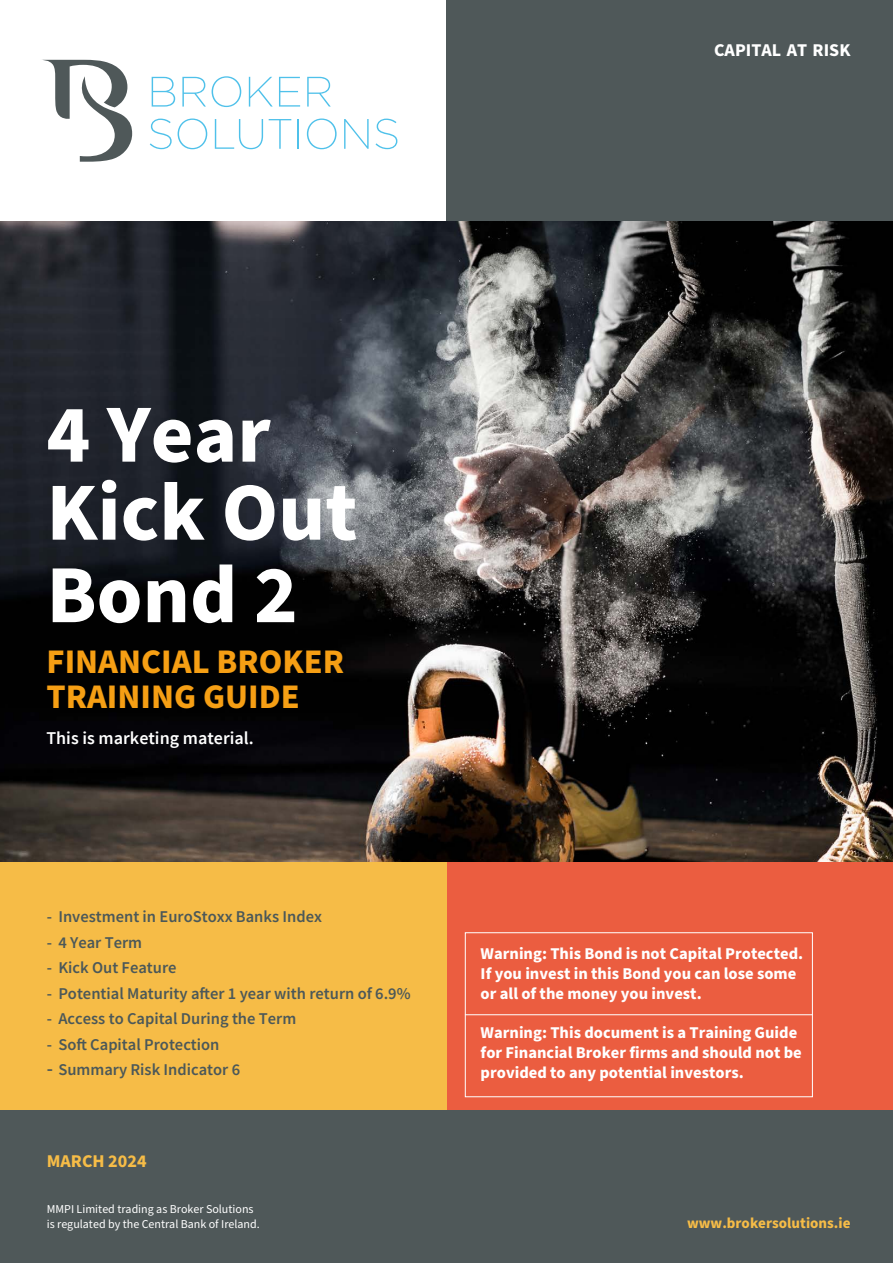
<style>
.page{position:relative;width:893px;height:1263px;background:#fff}
.page>*{position:absolute;margin:0;border:0;box-sizing:border-box;transform-origin:0 0}
.t1{font:700 82.5px "Source Sans Pro";color:#fff}
.t2{font:700 34.5px "Source Sans Pro";color:#f69f14}
.t3{font:600 18px "Source Sans Pro";color:#fff}
.t4{font:700 18px "Source Sans Pro";color:#fff}
.t5{font:700 18px "Source Sans Pro";color:#f6bc47}
.t6{font:700 16.5px/19.8px "Source Sans Pro";color:#fff}
.t7{font:600 16.5px "Source Sans Pro";color:#4b5859}
.t8{font:700 15px "Source Sans Pro";color:#f6bc47}
.t9{font:12px "Source Sans Pro";color:#fff}
.s1{font-size:19.5px}
</style>
<div class="page">
<div style="left:446px;top:0;width:447px;height:221px;background:#4f5859"></div>
<svg style="left:43px;top:60px;width:89px;height:102px"></svg>
<svg style="left:152px;top:77px;width:23px;height:30px"></svg>
<svg style="left:182px;top:77px;width:24px;height:30px"></svg>
<svg style="left:212px;top:76px;width:29px;height:31px"></svg>
<svg style="left:249px;top:77px;width:24px;height:30px"></svg>
<svg style="left:279px;top:77px;width:21px;height:30px"></svg>
<svg style="left:307px;top:77px;width:24px;height:30px"></svg>
<svg style="left:150px;top:119px;width:22px;height:30px"></svg>
<svg style="left:178px;top:119px;width:29px;height:30px"></svg>
<svg style="left:215px;top:119px;width:48px;height:30px"></svg>
<svg style="left:269px;top:119px;width:22px;height:30px"></svg>
<hr style="left:298px;top:119px;width:1px;height:30px;background:#4fc1ea">
<svg style="left:307px;top:119px;width:30px;height:30px"></svg>
<svg style="left:344px;top:119px;width:25px;height:30px"></svg>
<svg style="left:375px;top:119px;width:22px;height:30px"></svg>
<img style="left:0;top:221px;width:893px;height:641px">
<div style="left:0;top:1110px;width:893px;height:153px;background:#4f5859"></div>
<div style="left:0;top:862px;width:893px;height:248px;background:#eb5d40"></div>
<div style="left:0;top:862px;width:446px;height:248px;background:#f6bc47"></div>
<div style="left:465px;top:932px;width:348px;height:165px;border:1px solid #fff"></div>
<hr style="left:465px;top:1014px;width:348px;height:1px;background:#fff">
<p class="t4" style="left:714px;top:38px;width:138px">CAPITAL AT RISK</p>
<p class="t1" style="left:46px;top:378px;width:226px">4 Year</p>
<p class="t1" style="left:46px;top:456px;width:312px">Kick Out</p>
<p class="t1" style="left:46px;top:539px;width:253px">Bond 2</p>
<p class="t2" style="left:46px;top:638px;width:299px">FINANCIAL BROKER</p>
<p class="t2" style="left:46px;top:673px;width:255px">TRAINING GUIDE</p>
<p class="t3" style="left:46px;top:726px;width:209px">This is marketing material.</p>
<p class="t7" style="left:47px;top:906px;width:277px">- Investment in EuroStoxx Banks Index</p>
<p class="t7" style="left:47px;top:931px;width:97px">- 4 Year Term</p>
<p class="t7" style="left:47px;top:957px;width:131px">- Kick Out Feature</p>
<p class="t7" style="left:47px;top:982px;width:365px">- Potential Maturity after 1 year with return of 6.9%</p>
<p class="t7" style="left:47px;top:1008px;width:251px">- Access to Capital During the Term</p>
<p class="t7" style="left:47px;top:1033px;width:174px">- Soft Capital Protection</p>
<p class="t7" style="left:47px;top:1059px;width:195px"><span class="s1">-</span> Summary Risk Indicator 6</p>
<p class="t6" style="left:481px;top:944px;width:324px">Warning: This Bond is not Capital Protected.</p>
<p class="t6" style="left:481px;top:964px;width:317px">If you invest in this Bond you can lose some</p>
<p class="t6" style="left:481px;top:984px;width:223px">or all of the money you invest.</p>
<p class="t6" style="left:481px;top:1023px;width:323px">Warning: This document is a Training Guide for Financial Broker firms and should not be provided to any potential investors.</p>
<p class="t5" style="left:47px;top:1149px;width:101px">MARCH 2024</p>
<p class="t9" style="left:47px;top:1201px;width:208px">MMPI Limited trading as Broker Solutions</p>
<p class="t9" style="left:47px;top:1216px;width:215px">is regulated by the Central Bank of Ireland.</p>
<p class="t8" style="left:687px;top:1213px;width:165px">www.brokersolutions.ie</p>
</div>
